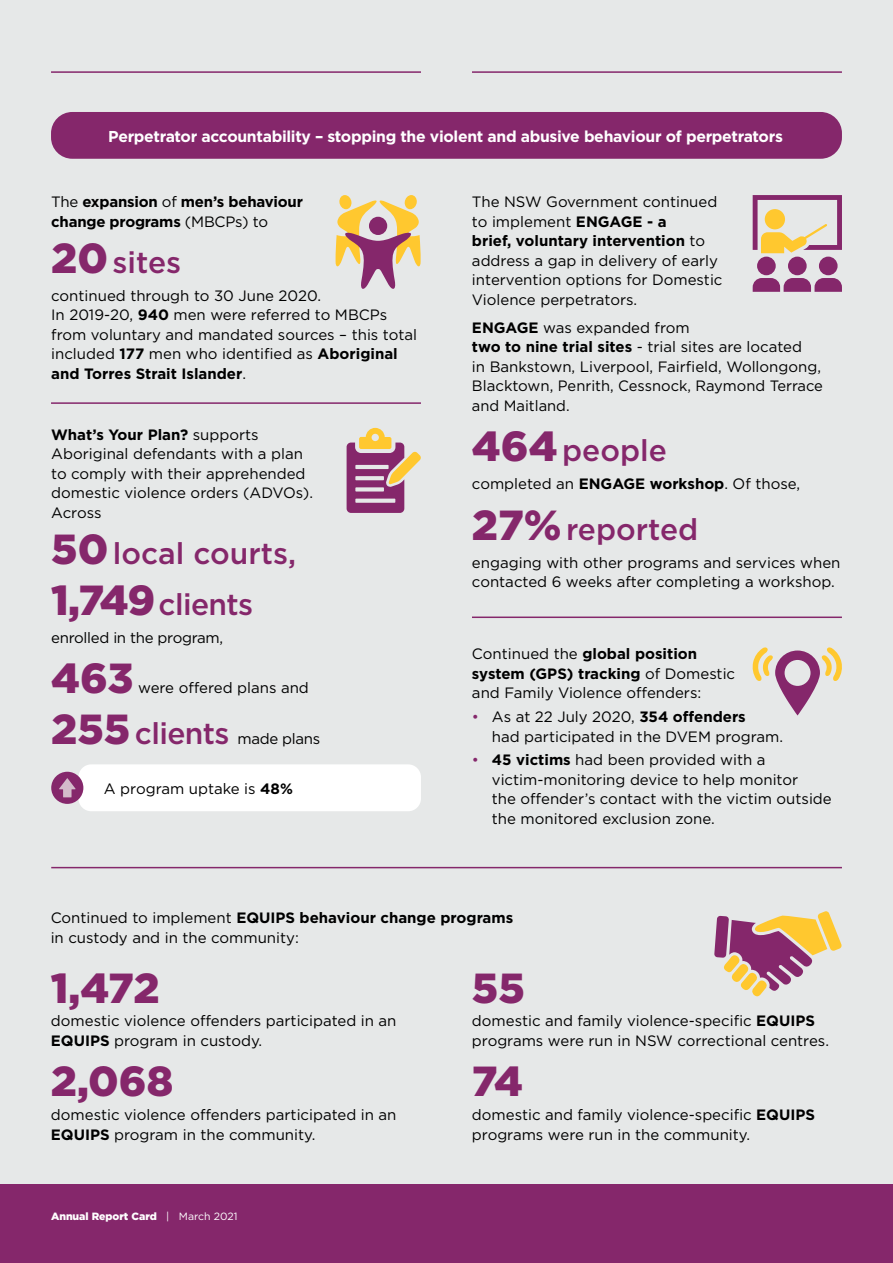
<style>
.page{position:relative;width:893px;height:1263px;background:#e6e8e8}
.page>*{position:absolute;margin:0;border:0;box-sizing:border-box;transform-origin:0 0}
.t1{font:900 42px "Gotham";letter-spacing:-.005em;color:#85276b}
.t2{font:500 30px/50.6px "Gotham";color:#85276b}
.t3{font:700 15.75px "Gotham";letter-spacing:-.02em;color:#fff}
.t4{font:15px/19.5px "Gotham";color:#000}
.t5{font:700 15px/19.5px "Gotham";letter-spacing:-.015em;color:#000}
.t6{font:15px "Gotham";letter-spacing:-.02em;color:#000}
.t7{font:900 10.5px "Gotham";color:#fff}
.s1{font-weight:400}
.s2{font-weight:900;font-size:42px}
.s3{font-weight:700}
.s4{font-weight:900;font-size:42px;color:#85276b}
.s5{font-weight:500;font-size:30px;color:#85276b}
.s6{color:#85276b}
</style>
<div class="page">
<div style="left:0;top:1184px;width:893px;height:79px;background:#85276b"></div>
<hr style="left:51px;top:71px;width:370px;height:2px;background:#85276b">
<hr style="left:472px;top:71px;width:370px;height:2px;background:#85276b">
<div style="left:51px;top:112px;width:791px;height:47px;background:#85276b;border-radius:21px"></div>
<svg style="left:404px;top:195px;width:13px;height:14px"></svg>
<svg style="left:339px;top:195px;width:13px;height:14px"></svg>
<svg style="left:335px;top:199px;width:86px;height:90px"></svg>
<svg style="left:347px;top:428px;width:74px;height:85px"></svg>
<div style="left:78px;top:764px;width:343px;height:47px;background:#fff;border-radius:13px"></div>
<div style="left:51px;top:772px;width:32px;height:32px;background:#85276b;border-radius:50%"></div>
<svg style="left:59px;top:778px;width:17px;height:19px"></svg>
<svg style="left:753px;top:195px;width:89px;height:58px"></svg>
<div style="left:765px;top:209px;width:20px;height:20px;background:#ffc82f;border-radius:50%"></div>
<div style="left:757px;top:257px;width:19px;height:18px;background:#85276b;border-radius:50%"></div>
<div style="left:788px;top:257px;width:19px;height:18px;background:#85276b;border-radius:50%"></div>
<div style="left:819px;top:257px;width:19px;height:18px;background:#85276b;border-radius:50%"></div>
<svg style="left:753px;top:278px;width:89px;height:14px"></svg>
<svg style="left:714px;top:911px;width:128px;height:85px"></svg>
<hr style="left:51px;top:867px;width:791px;height:1px;background:#85276b">
<hr style="left:51px;top:402px;width:370px;height:2px;background:#85276b">
<hr style="left:472px;top:616px;width:370px;height:2px;background:#85276b">
<svg style="left:752px;top:647px;width:90px;height:68px"></svg>
<p class="t3" style="left:108px;top:126px;width:676px">Perpetrator accountability – stopping the violent and abusive behaviour of perpetrators</p>
<p class="t5" style="left:51px;top:192px;width:253px"><span class="s1">The</span> expansion <span class="s1">of</span> men’s behaviour change programs <span class="s1">(MBCPs) to</span></p>
<h2 class="t2" style="left:51px;top:237px;width:131px"><span class="s2">20</span>sites</h2>
<p class="t4" style="left:51px;top:286px;width:367px">continued through to 30 June 2020.<br>In 2019-20, <span class="s3">940</span> men were referred to MBCPs from voluntary and mandated sources – this total included <span class="s3">177</span> men who identified as <span class="s3">Aboriginal and Torres Strait Islander</span>.</p>
<p class="t4" style="left:51px;top:425px;width:263px"><span class="s3">What’s Your Plan?</span> supports<br>Aboriginal defendants with a plan to comply with their apprehended domestic violence orders (ADVOs).<br>Across</p>
<h2 class="t2" style="left:51px;top:528px;width:246px"><span class="s2">50</span>local courts,<br><span class="s2">1,749</span>clients</h2>
<p class="t6" style="left:51px;top:629px;width:173px">enrolled in the program,</p>
<h1 class="t1" style="left:51px;top:649px;width:84px">463</h1>
<p class="t4" style="left:138px;top:678px;width:172px">were offered plans and</p>
<p class="t6" style="left:51px;top:730px;width:271px"><span class="s4">255</span> <span class="s5">clients</span> made plans</p>
<p class="t4" style="left:104px;top:779px;width:190px">A program uptake is <span class="s3">48%</span></p>
<p class="t4" style="left:472px;top:192px;width:252px">The NSW Government continued to implement <span class="s3">ENGAGE - a<br>brief, voluntary intervention</span> to address a gap in delivery of early intervention options for Domestic<br>Violence perpetrators.</p>
<p class="t4" style="left:472px;top:317px;width:352px"><span class="s3">ENGAGE</span> was expanded from<br><span class="s3">two to nine trial sites</span> - trial sites are located<br>in Bankstown, Liverpool, Fairfield, Wollongong, Blacktown, Penrith, Cessnock, Raymond Terrace and Maitland.</p>
<h2 class="t2" style="left:472px;top:425px;width:196px"><span class="s2">464</span>people</h2>
<p class="t4" style="left:472px;top:474px;width:330px">completed an <span class="s3">ENGAGE workshop</span>. Of those,</p>
<h2 class="t2" style="left:472px;top:503px;width:228px"><span class="s2">27%</span>reported</h2>
<p class="t4" style="left:472px;top:553px;width:370px">engaging with other programs and services when contacted 6 weeks after completing a workshop.</p>
<p class="t4" style="left:472px;top:644px;width:265px">Continued the <span class="s3">global position system (GPS) tracking</span> of Domestic and Family Violence offenders:</p>
<p class="t4" style="left:492px;top:707px;width:293px;text-indent:-20px"><span class="s6">•</span> As at 22 July 2020, <span class="s3">354 offenders<br></span>had participated in the DVEM program.</p>
<p class="t4" style="left:492px;top:750px;width:341px;text-indent:-20px"><span class="s6">•</span> <span class="s3">45 victims</span> had been provided with a victim-monitoring device to help monitor<br>the offender’s contact with the victim outside the monitored exclusion zone.</p>
<p class="t4" style="left:51px;top:908px;width:464px">Continued to implement <span class="s3">EQUIPS behaviour change programs </span>in custody and in the community:</p>
<h1 class="t1" style="left:51px;top:959px;width:110px">1,472</h1>
<p class="t4" style="left:51px;top:1011px;width:347px">domestic violence offenders participated in an<br><span class="s3">EQUIPS</span> program in custody.</p>
<h1 class="t1" style="left:51px;top:1052px;width:124px">2,068</h1>
<p class="t4" style="left:51px;top:1105px;width:347px">domestic violence offenders participated in an<br><span class="s3">EQUIPS</span> program in the community.</p>
<p class="t7" style="left:51px;top:1209px;width:188px">Annual Report Card <span class="s1">| March 2021</span></p>
<h1 class="t1" style="left:472px;top:959px;width:54px">55</h1>
<p class="t4" style="left:472px;top:1011px;width:359px">domestic and family violence-specific <span class="s3">EQUIPS </span>programs were run in NSW correctional centres.</p>
<h1 class="t1" style="left:472px;top:1052px;width:53px">74</h1>
<p class="t4" style="left:472px;top:1105px;width:345px">domestic and family violence-specific <span class="s3">EQUIPS </span>programs were run in the community.</p>
</div>
